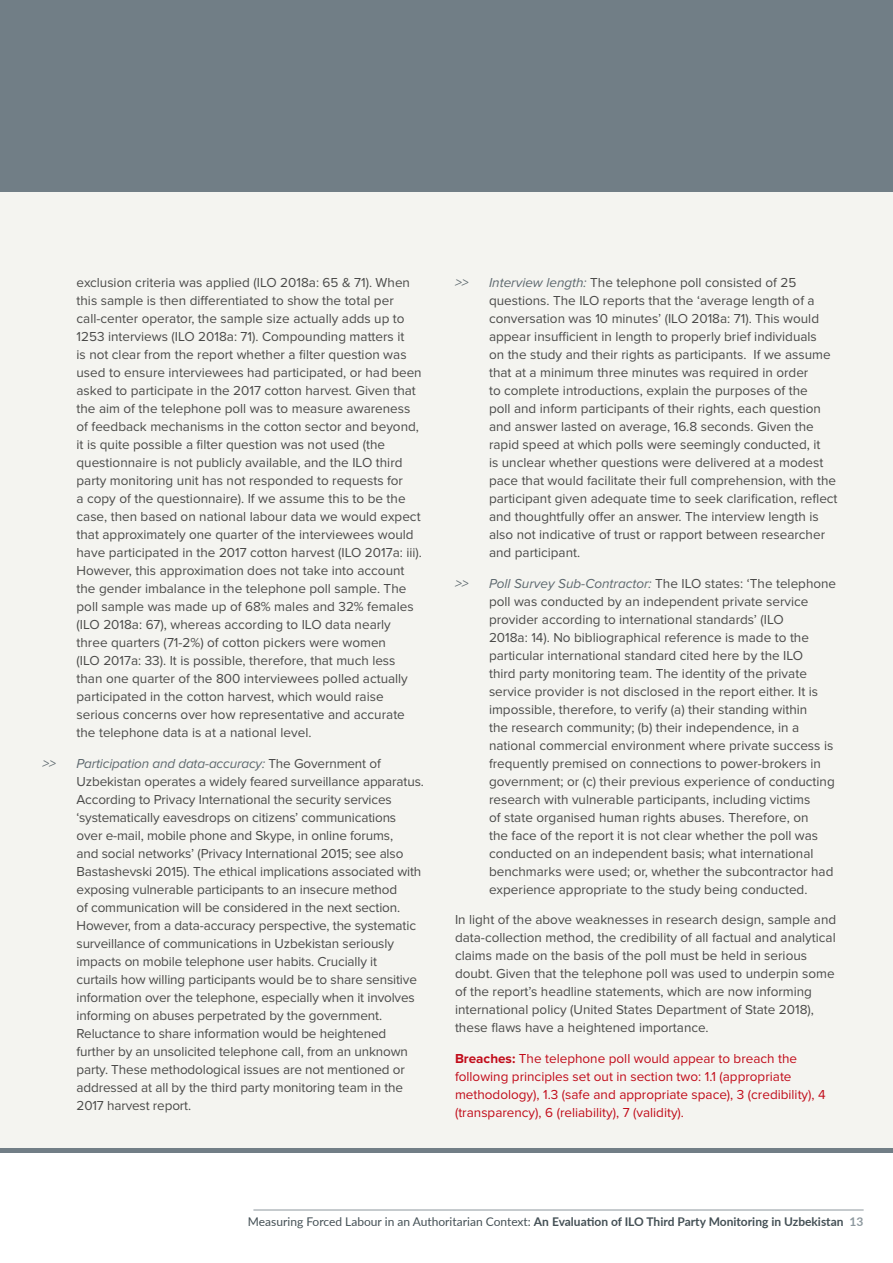
<style>
.page{position:relative;width:893px;height:1263px;background:#fff}
.page>*{position:absolute;margin:0;border:0;box-sizing:border-box;transform-origin:0 0}
.t1{font:13.5px/18px "Proxima Nova";color:#4a4a49}
.t2{font:13.5px/18px "Proxima Nova";color:#c10c1a}
.t3{font:italic 13.5px "Proxima Nova";color:#5d686e}
.t4{font:700 12px "Lato";color:#445055}
.s1{font-style:italic;color:#5d686e}
.s2{font-weight:700}
.s3{font-weight:400}
.s4{color:#8d989e}
</style>
<div class="page">
<hr style="left:253px;top:1210px;width:611px;height:1px;background:#8d989e">
<div style="left:0;top:0;width:893px;height:1148px;background:#f4f4f0"></div>
<div style="left:0;top:0;width:893px;height:191px;background:#717e86"></div>
<hr style="left:0;top:1148px;width:893px;height:4px;background:#717e86">
<p class="t1" style="left:77px;top:274px;width:347px">exclusion criteria was applied (ILO 2018a: 65 &amp; 71). When this sample is then differentiated to show the total per call-center operator, the sample size actually adds up to 1253 interviews (ILO 2018a: 71). Compounding matters it<br>is not clear from the report whether a filter question was used to ensure interviewees had participated, or had been asked to participate in the 2017 cotton harvest. Given that the aim of the telephone poll was to measure awareness of feedback mechanisms in the cotton sector and beyond, it is quite possible a filter question was not used (the questionnaire is not publicly available, and the ILO third party monitoring unit has not responded to requests for<br>a copy of the questionnaire). If we assume this to be the case, then based on national labour data we would expect that approximately one quarter of the interviewees would have participated in the 2017 cotton harvest (ILO 2017a: iii).<br>However, this approximation does not take into account the gender imbalance in the telephone poll sample. The poll sample was made up of 68% males and 32% females (ILO 2018a: 67), whereas according to ILO data nearly three quarters (71-2%) of cotton pickers were women<br>(ILO 2017a: 33). It is possible, therefore, that much less than one quarter of the 800 interviewees polled actually participated in the cotton harvest, which would raise serious concerns over how representative and accurate the telephone data is at a national level.</p>
<p class="t3" style="left:43px;top:756px;width:15px">&gt;&gt;</p>
<p class="t1" style="left:77px;top:755px;width:349px"><span class="s1">Participation and data-accuracy:</span> The Government of Uzbekistan operates a widely feared surveillance apparatus.<br>According to Privacy International the security services ‘systematically eavesdrops on citizens’ communications over e-mail, mobile phone and Skype, in online forums,<br>and social networks’ (Privacy International 2015; see also Bastashevski 2015). The ethical implications associated with exposing vulnerable participants to an insecure method<br>of communication will be considered in the next section.<br>However, from a data-accuracy perspective, the systematic surveillance of communications in Uzbekistan seriously impacts on mobile telephone user habits. Crucially it<br>curtails how willing participants would be to share sensitive information over the telephone, especially when it involves informing on abuses perpetrated by the government.<br>Reluctance to share information would be heightened further by an unsolicited telephone call, from an unknown party. These methodological issues are not mentioned or addressed at all by the third party monitoring team in the 2017 harvest report.</p>
<p class="t3" style="left:455px;top:275px;width:15px">&gt;&gt;</p>
<p class="t1" style="left:489px;top:274px;width:350px"><span class="s1">Interview length:</span> The telephone poll consisted of 25 questions. The ILO reports that the ‘average length of a conversation was 10 minutes’ (ILO 2018a: 71). This would appear insufficient in length to properly brief individuals<br>on the study and their rights as participants. If we assume that at a minimum three minutes was required in order<br>to complete introductions, explain the purposes of the<br>poll and inform participants of their rights, each question and answer lasted on average, 16.8 seconds. Given the rapid speed at which polls were seemingly conducted, it<br>is unclear whether questions were delivered at a modest pace that would facilitate their full comprehension, with the participant given adequate time to seek clarification, reflect and thoughtfully offer an answer. The interview length is also not indicative of trust or rapport between researcher and participant.</p>
<p class="t3" style="left:455px;top:576px;width:15px">&gt;&gt;</p>
<p class="t1" style="left:489px;top:575px;width:349px"><span class="s1">Poll Survey Sub-Contractor:</span> The ILO states: ‘The telephone poll was conducted by an independent private service provider according to international standards’ (ILO<br>2018a: 14). No bibliographical reference is made to the particular international standard cited here by the ILO<br>third party monitoring team. The identity of the private service provider is not disclosed in the report either. It is impossible, therefore, to verify (a) their standing within<br>the research community; (b) their independence, in a national commercial environment where private success is frequently premised on connections to power-brokers in government; or (c) their previous experience of conducting research with vulnerable participants, including victims<br>of state organised human rights abuses. Therefore, on<br>the face of the report it is not clear whether the poll was conducted on an independent basis; what international benchmarks were used; or, whether the subcontractor had experience appropriate to the study being conducted.</p>
<p class="t1" style="left:455px;top:911px;width:383px">In light of the above weaknesses in research design, sample and data-collection method, the credibility of all factual and analytical claims made on the basis of the poll must be held in serious doubt. Given that the telephone poll was used to underpin some of the report’s headline statements, which are now informing international policy (United States Department of State 2018), these flaws have a heightened importance.</p>
<p class="t2" style="left:455px;top:1050px;width:372px"><span class="s2">Breaches:</span> The telephone poll would appear to breach the following principles set out in section two: 1.1 (appropriate methodology), 1.3 (safe and appropriate space), 3 (credibility), 4 (transparency), 6 (reliability), 7 (validity).</p>
<p class="t4" style="left:248px;top:1214px;width:617px"><span class="s3">Measuring Forced Labour in an Authoritarian Context:</span> An Evaluation of ILO Third Party Monitoring in Uzbekistan <span class="s4">13</span></p>
</div>
